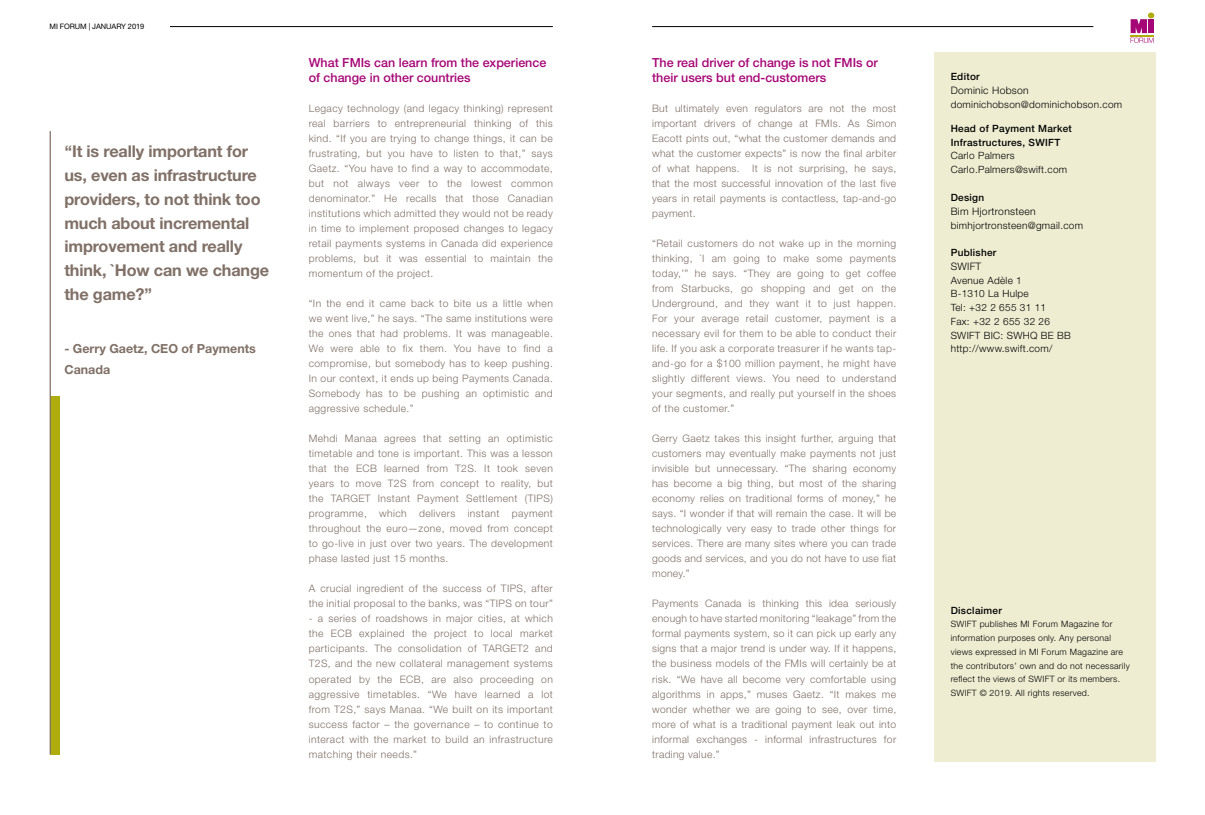
<style>
.page{position:relative;width:1205px;height:815px;background:#fff}
.page>*{position:absolute;margin:0;border:0;box-sizing:border-box;transform-origin:0 0}
.t1{font:700 16.25px/23.8px "Helvetica Neue LT Std";letter-spacing:-.01em;color:#807067}
.t2{font:500 12.5px/15px "Helvetica Neue LT Std";color:#a50575}
.t3{font:700 12.5px/21.2px "Helvetica Neue LT Std";color:#807067}
.t4{font:300 10.25px/15px "Helvetica Neue LT Std";letter-spacing:.04em;color:#807067;text-align:justify}
.t5{font:300 10.25px "Helvetica Neue LT Std";letter-spacing:.03em;color:#000}
.t6{font:300 10px/13.8px "Helvetica Neue LT Std";letter-spacing:.03em;color:#000}
.t7{font:500 10px/13.8px "Helvetica Neue LT Std";letter-spacing:.03em;color:#000}
.t8{font:300 8.75px/13.8px "Helvetica Neue LT Std";letter-spacing:.03em;color:#000}
.t9{font:7.5px "Helvetica Neue LT Std";letter-spacing:-.01em;color:#000}
</style>
<div class="page">
<div style="left:934px;top:53px;width:221px;height:709px;background:#eeedd2"></div>
<div style="left:50px;top:131px;width:10px;height:623px;background:#aead0d"></div>
<div style="left:50px;top:131px;width:228px;height:264px;background:#fff"></div>
<hr style="left:50px;top:131px;width:1px;height:623px;background:#807067">
<hr style="left:170px;top:26px;width:383px;height:1px;background:#000">
<hr style="left:652px;top:26px;width:441px;height:1px;background:#000">
<svg style="left:1130px;top:13px;width:24px;height:30px"></svg>
<div style="left:1148px;top:19px;width:6px;height:14px;background:#a50575"></div>
<p class="t9" style="left:50px;top:22px;width:96px">MI FORUM | JANUARY 2019</p>
<h1 class="t1" style="left:64px;top:139px;width:206px">‘‘It is really important for us, even as infrastructure providers, to not think too much about incremental improvement and really think, `How can we change the game?”</h1>
<p class="t3" style="left:64px;top:338px;width:193px">- Gerry Gaetz, CEO of Payments<br>Canada</p>
<p class="t2" style="left:309px;top:55px;width:239px">What FMIs can learn from the experience of change in other countries</p>
<p class="t4" style="left:309px;top:101px;width:246px">Legacy technology (and legacy thinking) represent real barriers to entrepreneurial thinking of this kind. “If you are trying to change things, it can be frustrating, but you have to listen to that,” says Gaetz. “You have to find a way to accommodate, but not always veer to the lowest common denominator.” He recalls that those Canadian institutions which admitted they would not be ready in time to implement proposed changes to legacy retail payments systems in Canada did experience problems, but it was essential to maintain the momentum of the project.</p>
<p class="t4" style="left:309px;top:296px;width:246px">“In the end it came back to bite us a little when we went live,” he says. “The same institutions were the ones that had problems. It was manageable.<br>We were able to fix them. You have to find a compromise, but somebody has to keep pushing.<br>In our context, it ends up being Payments Canada.<br>Somebody has to be pushing an optimistic and aggressive schedule.”</p>
<p class="t4" style="left:309px;top:431px;width:246px">Mehdi Manaa agrees that setting an optimistic timetable and tone is important. This was a lesson that the ECB learned from T2S. It took seven years to move T2S from concept to reality, but the TARGET Instant Payment Settlement (TIPS) programme, which delivers instant payment throughout the euro—zone, moved from concept to go-live in just over two years. The development phase lasted just 15 months.</p>
<p class="t4" style="left:309px;top:581px;width:246px">A crucial ingredient of the success of TIPS, after the initial proposal to the banks, was “TIPS on tour”</p>
<p class="t4" style="left:309px;top:611px;width:246px">- a series of roadshows in major cities, at which the ECB explained the project to local market participants. The consolidation of TARGET2 and T2S, and the new collateral management systems operated by the ECB, are also proceeding on aggressive timetables. “We have learned a lot from T2S,” says Manaa. “We built on its important success factor – the governance – to continue to interact with the market to build an infrastructure matching their needs.”</p>
<p class="t2" style="left:652px;top:55px;width:227px">The real driver of change is not FMIs or their users but end-customers</p>
<p class="t4" style="left:652px;top:101px;width:246px">But ultimately even regulators are not the most important drivers of change at FMIs. As Simon Eacott pints out, “what the customer demands and what the customer expects” is now the final arbiter of what happens. It is not surprising, he says, that the most successful innovation of the last five years in retail payments is contactless, tap-and-go payment.</p>
<p class="t4" style="left:652px;top:236px;width:246px">“Retail customers do not wake up in the morning thinking, `I am going to make some payments today,’” he says. “They are going to get coffee from Starbucks, go shopping and get on the Underground, and they want it to just happen.<br>For your average retail customer, payment is a necessary evil for them to be able to conduct their life. If you ask a corporate treasurer if he wants tap&shy;and-go for a $100 million payment, he might have slightly different views. You need to understand your segments, and really put yourself in the shoes of the customer.”</p>
<p class="t4" style="left:652px;top:431px;width:246px">Gerry Gaetz takes this insight further, arguing that customers may eventually make payments not just invisible but unnecessary. “The sharing economy has become a big thing, but most of the sharing economy relies on traditional forms of money,” he says. “I wonder if that will remain the case. It will be technologically very easy to trade other things for services. There are many sites where you can trade goods and services, and you do not have to use fiat money.”</p>
<p class="t4" style="left:652px;top:596px;width:246px">Payments Canada is thinking this idea seriously enough to have started monitoring “leakage” from the formal payments system, so it can pick up early any signs that a major trend is under way. If it happens, the business models of the FMIs will certainly be at risk. “We have all become very comfortable using algorithms in apps,” muses Gaetz. “It makes me wonder whether we are going to see, over time, more of what is a traditional payment leak out into informal exchanges - informal infrastructures for trading value.”</p>
<p class="t7" style="left:950px;top:70px;width:31px">Editor</p>
<p class="t5" style="left:950px;top:84px;width:80px">Dominic Hobson</p>
<p class="t6" style="left:950px;top:97px;width:173px">dominichobson@dominichobson.com</p>
<p class="t7" style="left:950px;top:121px;width:123px">Head of Payment Market<br>Infrastructures, SWIFT</p>
<p class="t6" style="left:950px;top:149px;width:118px">Carlo Palmers<br>Carlo.Palmers@swift.com</p>
<p class="t7" style="left:950px;top:191px;width:35px">Design</p>
<p class="t5" style="left:950px;top:205px;width:86px">Bim Hjortronsteen</p>
<p class="t6" style="left:950px;top:218px;width:134px">bimhjortronsteen@gmail.com</p>
<p class="t7" style="left:950px;top:246px;width:47px">Publisher</p>
<p class="t5" style="left:950px;top:260px;width:32px">SWIFT</p>
<p class="t6" style="left:950px;top:273px;width:122px">Avenue Adèle 1<br>B-1310 La Hulpe<br>Tel: +32 2 655 31 11<br>Fax: +32 2 655 32 26<br>SWIFT BIC: SWHQ BE BB http://www.swift.com/</p>
<p class="t7" style="left:950px;top:603px;width:53px">Disclaimer</p>
<p class="t8" style="left:950px;top:617px;width:181px">SWIFT publishes MI Forum Magazine for information purposes only. Any personal views expressed in MI Forum Magazine are the contributors’ own and do not necessarily reflect the views of SWIFT or its members.<br>SWIFT © 2019. All rights reserved.</p>
</div>
